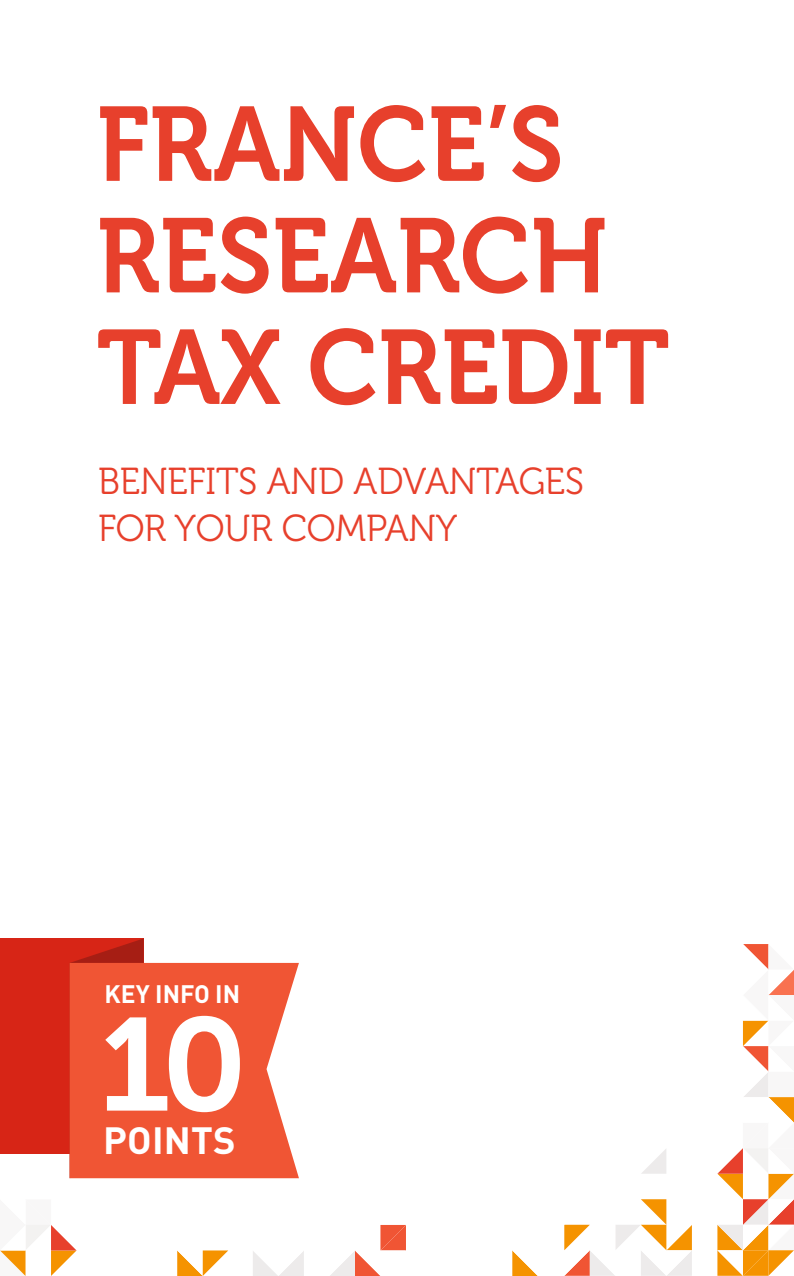
<style>
.page{position:relative;width:794px;height:1276px;background:#fff}
.page>*{position:absolute;margin:0;border:0;box-sizing:border-box;transform-origin:0 0}
.t1{font:131.25px "Museo 700";color:#fff;scale:1.05 1}
.t2{font:105px/111.5px "Museo 700";color:#e7402c;scale:.95 1}
.t3{font:37.5px/47px "Museo 300";letter-spacing:-.005em;color:#e7402c}
.t4{font:700 37.5px "DIN Pro";letter-spacing:.005em;color:#fff}
.t5{font:700 25px "DIN Pro";color:#fff}
</style>
<div class="page">
<svg style="left:177px;top:1250px;width:51px;height:26px"></svg>
<svg style="left:253px;top:1225px;width:153px;height:51px"></svg>
<svg style="left:0;top:1225px;width:77px;height:51px"></svg>
<svg style="left:512px;top:1149px;width:180px;height:127px"></svg>
<svg style="left:717px;top:944px;width:77px;height:331px"></svg>
<div style="left:0;top:938px;width:144px;height:215px;background:#d72516"></div>
<svg style="left:70px;top:938px;width:74px;height:25px"></svg>
<svg style="left:70px;top:963px;width:229px;height:215px;background:#f16142"></svg>
<h2 class="t2" style="left:97px;top:90px;width:604px">FRANCE’S<br>RESEARCH<br>TAX CREDIT</h2>
<p class="t3" style="left:98px;top:458px;width:487px">BENEFITS AND ADVANTAGES<br>FOR YOUR COMPANY</p>
<p class="t5" style="left:105px;top:977px;width:137px">KEY INFO IN</p>
<h1 class="t1" style="left:98px;top:992px;width:143px">10</h1>
<p class="t4" style="left:103px;top:1115px;width:134px">POINTS</p>
</div>
